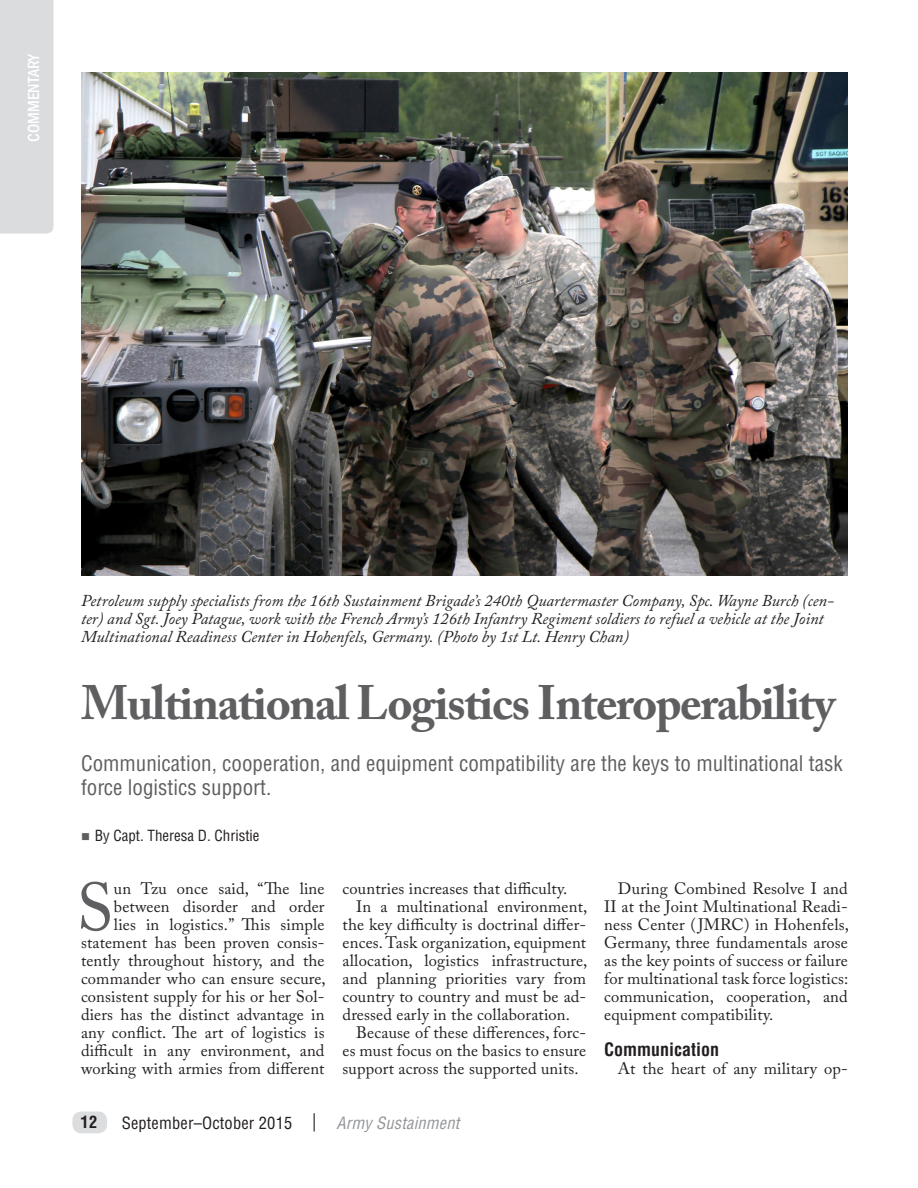
<style>
.page{position:relative;width:918px;height:1188px;background:#fff}
.page>*{position:absolute;margin:0;border:0;box-sizing:border-box;transform-origin:0 0}
.Article_Text_Initial{font:67.2px "Adobe Caslon Pro";color:#5f5f62}
.Article_Titles{font:700 48px "Adobe Caslon Pro";letter-spacing:-.03em;color:#5f5f62}
.Blurb{font:condensed 21px/24px "Helvetica LT Std";color:#5f5f62}
.Subheads{font:700 condensed 18px "Helvetica LT Std";color:#231f20}
.Article_Text{font:16.5px/18px "Adobe Caslon Pro";letter-spacing:.01em;color:#231f20;text-align:justify}
.Article_Text_Initial-2{font:16.5px/18px "Adobe Caslon Pro";letter-spacing:.01em;color:#231f20;text-align:right}
.t1{font:italic 16.5px/18px "Adobe Caslon Pro";color:#231f20}
.t2{font:condensed 16.5px "Helvetica LT Std";letter-spacing:.01em;color:#231f20}
.t3{font:italic condensed 16.5px "Helvetica LT Std";letter-spacing:.01em;color:#939598}
.Article_Text-2{font:500 condensed 16.5px "Franklin Gothic";color:#fff}
.page_numbers{font:700 condensed 16.5px "Helvetica LT Std";color:#231f20}
.By_Line{font:condensed 15px "Helvetica LT Std";color:#231f20}
.s1{color:#5f5f62}
</style>
<div class="page">
<svg style="left:314px;top:1113px;width:1px;height:19px"></svg>
<div style="left:72px;top:1112px;width:35px;height:21px;background:#dcdddf;border-radius:9px"></div>
<div style="left:0;top:0;width:53px;height:234px;background:#dbdcde"></div>
<img style="left:81px;top:72px;width:767px;height:504px">
<p class="Article_Text-2" style="left:23px;top:142px;width:90px;rotate:-90deg">COMMENTARY</p>
<p class="t1" style="left:81px;top:591px;width:754px">Petroleum supply specialists from the 16th Sustainment Brigade’s 240th Quartermaster Company, Spc. Wayne Burch (cen&shy;ter) and Sgt. Joey Patague, work with the French Army’s 126th Infantry Regiment soldiers to refuel a vehicle at the Joint<br>Multinational Readiness Center in Hohenfels, Germany. (Photo by 1st Lt. Henry Chan)</p>
<p class="Article_Titles" style="left:81px;top:675px;width:756px">Multinational Logistics Interoperability</p>
<p class="Blurb" style="left:81px;top:751px;width:763px">Communication, cooperation, and equipment compatibility are the keys to multinational task force logistics support.</p>
<p class="By_Line" style="left:81px;top:826px;width:180px"><span class="s1">■</span> By Capt. Theresa D. Christie</p>
<p class="Article_Text_Initial" style="left:77px;top:868px;width:38px">S</p>
<p class="Article_Text_Initial-2" style="left:81px;top:879px;width:246px">un Tzu once said, “The line between disorder and order<br>lies in logistics.” This simple statement has been proven consis&shy;tently throughout history, and the commander who can ensure secure, consistent supply for his or her Sol&shy;diers has the distinct advantage in any conflict. The art of logistics is difficult in any environment, and working with armies from different</p>
<p class="Article_Text_Initial-2" style="left:343px;top:879px;width:226px">countries increases that difficulty.</p>
<p class="Article_Text" style="left:343px;top:897px;width:246px;text-indent:14px">In a multinational environment, the key difficulty is doctrinal differ&shy;ences. Task organization, equipment allocation, logistics infrastructure, and planning priorities vary from country to country and must be ad&shy;dressed early in the collaboration.</p>
<p class="Article_Text" style="left:343px;top:1023px;width:245px;text-indent:14px">Because of these differences, forc&shy;es must focus on the basics to ensure support across the supported units.</p>
<p class="page_numbers" style="left:81px;top:1112px;width:18px">12</p>
<p class="t2" style="left:122px;top:1112px;width:172px">September–October 2015</p>
<p class="t3" style="left:336px;top:1112px;width:125px">Army Sustainment</p>
<p class="Article_Text" style="left:604px;top:879px;width:246px;text-indent:14px">During Combined Resolve I and II at the Joint Multinational Readi&shy;ness Center ( JMRC) in Hohenfels, Germany, three fundamentals arose as the key points of success or failure for multinational task force logistics: communication, cooperation, and equipment compatibility.</p>
<p class="Subheads" style="left:604px;top:1038px;width:117px">Communication</p>
<p class="Article_Text" style="left:618px;top:1059px;width:232px">At the heart of any military op-</p>
</div>
